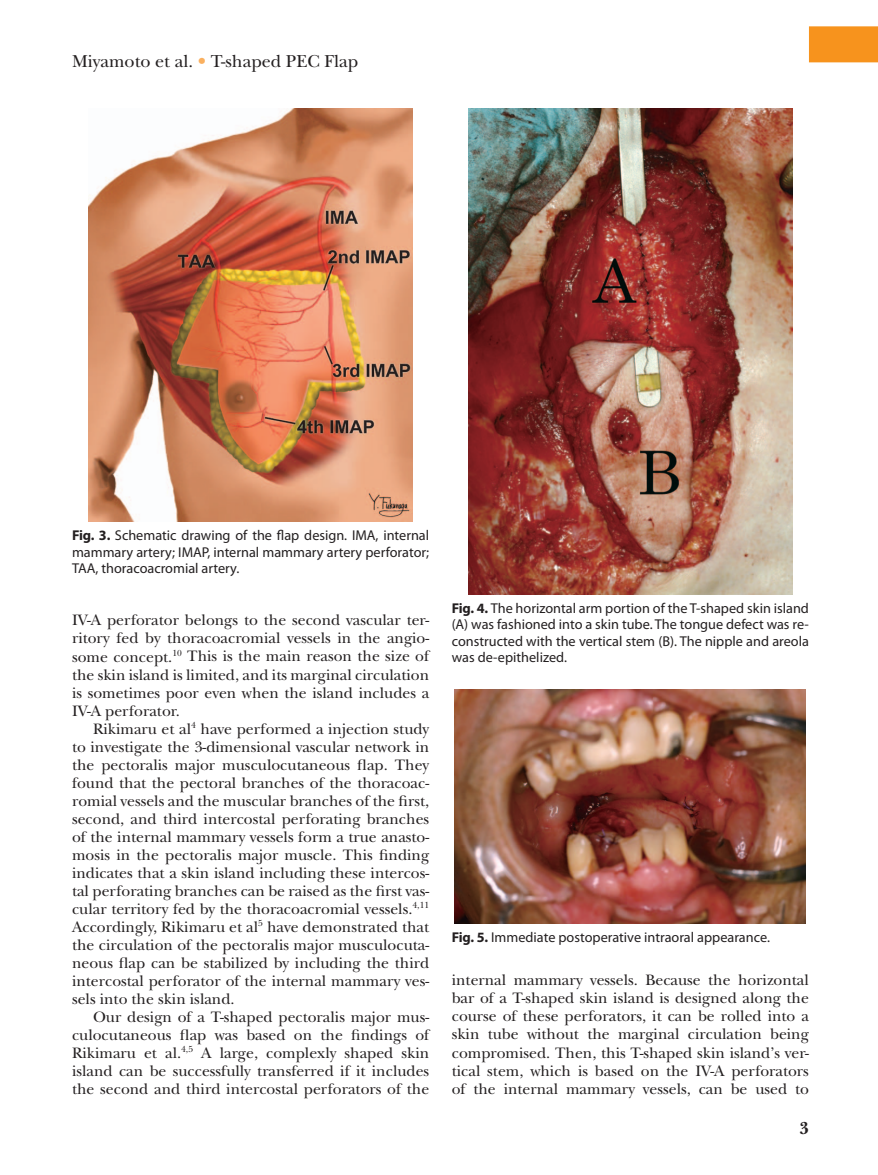
<style>
.page{position:relative;width:878px;height:1175px;background:#fff}
.page>*{position:absolute;margin:0;border:0;box-sizing:border-box;transform-origin:0 0}
.t1{font:18px "New Baskerville";color:#231f20}
.t2{font:700 18px "New Baskerville";color:#231f20}
.t3{font:15.75px/18px "New Baskerville";color:#231f20;text-align:justify}
.t4{font:14.25px/16.5px "Myriad Pro";color:#231f20;text-align:justify}
.s1{color:#fab05f}
.s2{font-weight:700}
</style>
<div class="page">
<div style="left:808px;top:26px;width:70px;height:36px;background:#f7931d"></div>
<img style="left:88px;top:108px;width:324px;height:414px">
<img style="left:468px;top:108px;width:324px;height:486px">
<img style="left:454px;top:689px;width:352px;height:234px">
<p class="t1" style="left:72px;top:51px;width:288px">Miyamoto et al. <span class="s1">•</span> T-shaped PEC Flap</p>
<p class="t4" style="left:72px;top:527px;width:359px"><span class="s2">Fig. 3.</span> Schematic drawing of the flap design. IMA, internal mammary artery; IMAP, internal mammary artery perforator; TAA, thoracoacromial artery.</p>
<p class="t3" style="left:72px;top:611px;width:359px">IV-A perforator belongs to the second vascular ter&shy;ritory fed by thoracoacromial vessels in the angio&shy;some concept.<sup>10</sup> This is the main reason the size of the skin island is limited, and its marginal circulation is sometimes poor even when the island includes a IV-A perforator.</p>
<p class="t3" style="left:72px;top:719px;width:359px;text-indent:21px">Rikimaru et al<sup>4</sup> have performed a injection study to investigate the 3-dimensional vascular network in the pectoralis major musculocutaneous flap. They found that the pectoral branches of the thoracoac&shy;romial vessels and the muscular branches of the first, second, and third intercostal perforating branches of the internal mammary vessels form a true anasto&shy;mosis in the pectoralis major muscle. This finding indicates that a skin island including these intercos&shy;tal perforating branches can be raised as the first vas&shy;cular territory fed by the thoracoacromial vessels.<sup>4,11<br></sup>Accordingly, Rikimaru et al<sup>5</sup> have demonstrated that the circulation of the pectoralis major musculocuta&shy;neous flap can be stabilized by including the third intercostal perforator of the internal mammary ves&shy;sels into the skin island.</p>
<p class="t3" style="left:72px;top:1007px;width:359px;text-indent:21px">Our design of a T-shaped pectoralis major mus&shy;culocutaneous flap was based on the findings of Rikimaru et al.<sup>4,5</sup> A large, complexly shaped skin island can be successfully transferred if it includes the second and third intercostal perforators of the</p>
<p class="t4" style="left:452px;top:599px;width:359px"><span class="s2">Fig. 4.</span> The horizontal arm portion of the T-shaped skin island (A) was fashioned into a skin tube. The tongue defect was re&shy;constructed with the vertical stem (B). The nipple and areola was de-epithelized.</p>
<p class="t4" style="left:452px;top:928px;width:320px"><span class="s2">Fig. 5.</span> Immediate postoperative intraoral appearance.</p>
<p class="t3" style="left:451px;top:970px;width:359px">internal mammary vessels. Because the horizontal bar of a T-shaped skin island is designed along the course of these perforators, it can be rolled into a skin tube without the marginal circulation being compromised. Then, this T-shaped skin island’s ver&shy;tical stem, which is based on the IV-A perforators of the internal mammary vessels, can be used to</p>
<p class="t2" style="left:799px;top:1118px;width:11px">3</p>
</div>
